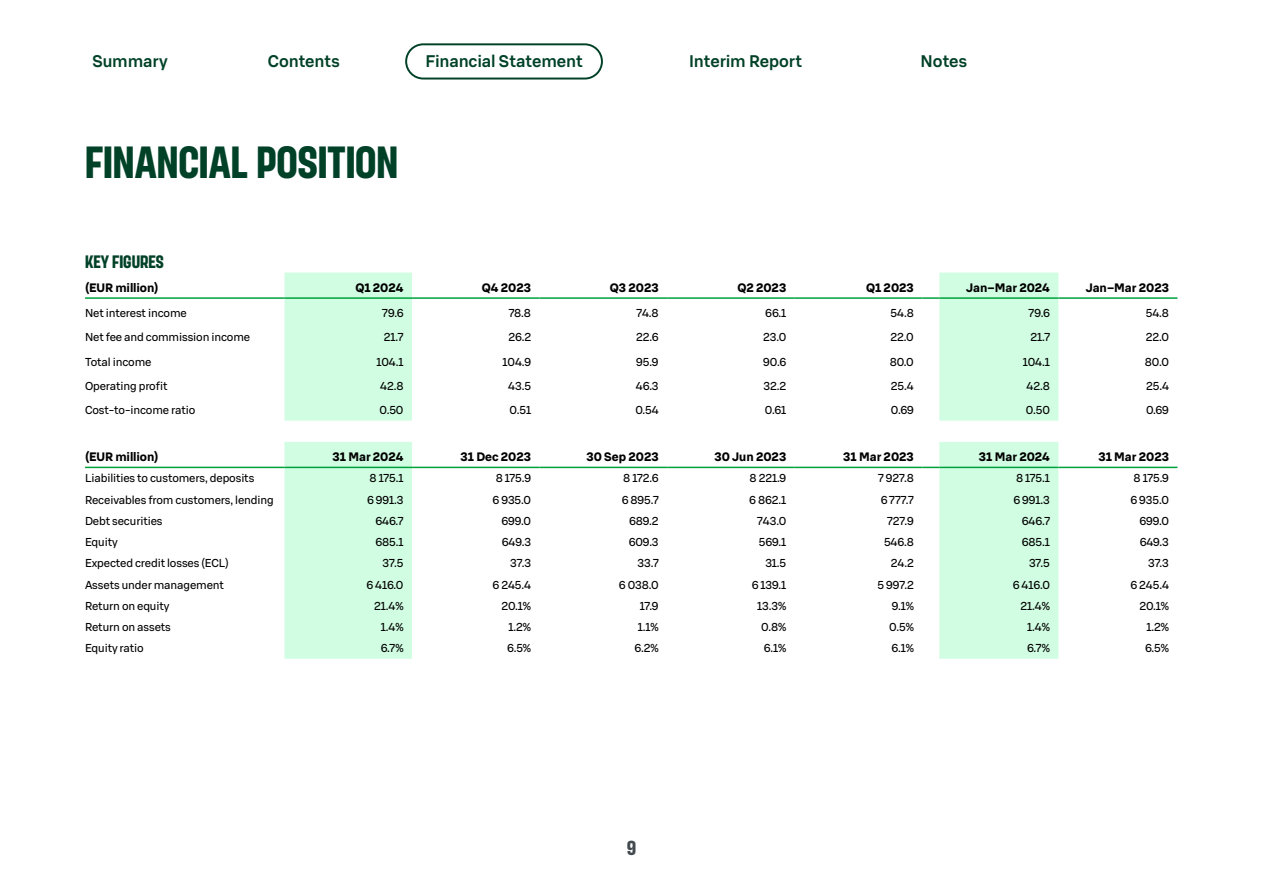
<style>
.page{position:relative;width:1263px;height:893px;background:#fff}
.page>*{position:absolute;margin:0;border:0;box-sizing:border-box;transform-origin:0 0}
.H2_Otsikko_A{font:700 45px "S Bonus Display";color:#004127}
.t1{font:700 20.25px "S Bonus Display";color:#424a4f}
.t2{font:700 18px "S Bonus Display";color:#004127}
.t3{font:500 16.5px "S Bonus UX";letter-spacing:-.005em;color:#004127}
.t4{font:700 12px "S Bonus UX";color:#000}
.t5{font:11.25px "S Bonus UX";letter-spacing:-.01em;color:#000}
</style>
<div class="page">
<svg style="left:284px;top:273px;width:774px;height:386px"></svg>
<hr style="left:85px;top:467px;width:199px;height:1px;background:#00a13c">
<hr style="left:284px;top:467px;width:128px;height:1px;background:#00a13c">
<hr style="left:412px;top:467px;width:128px;height:1px;background:#00a13c">
<hr style="left:540px;top:467px;width:127px;height:1px;background:#00a13c">
<hr style="left:667px;top:467px;width:128px;height:1px;background:#00a13c">
<hr style="left:795px;top:467px;width:127px;height:1px;background:#00a13c">
<svg style="left:922px;top:467px;width:17px;height:1px"></svg>
<hr style="left:939px;top:467px;width:119px;height:1px;background:#00a13c">
<hr style="left:1058px;top:467px;width:119px;height:1px;background:#00a13c">
<hr style="left:85px;top:297px;width:199px;height:2px;background:#00a13c">
<hr style="left:284px;top:297px;width:128px;height:2px;background:#00a13c">
<hr style="left:412px;top:297px;width:128px;height:2px;background:#00a13c">
<hr style="left:540px;top:297px;width:127px;height:2px;background:#00a13c">
<hr style="left:667px;top:297px;width:128px;height:2px;background:#00a13c">
<hr style="left:795px;top:297px;width:127px;height:2px;background:#00a13c">
<svg style="left:922px;top:297px;width:17px;height:2px"></svg>
<hr style="left:939px;top:297px;width:119px;height:2px;background:#00a13c">
<hr style="left:1058px;top:297px;width:119px;height:2px;background:#00a13c">
<h3 class="t3" style="left:92px;top:50px;width:77px">Summary</h3>
<h3 class="t3" style="left:268px;top:50px;width:73px">Contents</h3>
<h3 class="t3" style="left:425px;top:50px;width:159px">Financial Statement</h3>
<h3 class="t3" style="left:689px;top:50px;width:114px">Interim Report</h3>
<h3 class="t3" style="left:921px;top:50px;width:48px">Notes</h3>
<h2 class="H2_Otsikko_A" style="left:85px;top:134px;width:315px">FINANCIAL POSITION</h2>
<h3 class="t2" style="left:85px;top:251px;width:80px">KEY FIGURES</h3>
<p class="t4" style="left:85px;top:279px;width:75px">(EUR million)</p>
<p class="t4" style="left:355px;top:279px;width:50px">Q1 2024</p>
<p class="t4" style="left:482px;top:279px;width:51px">Q4 2023</p>
<p class="t4" style="left:610px;top:279px;width:50px">Q3 2023</p>
<p class="t4" style="left:737px;top:279px;width:50px">Q2 2023</p>
<p class="t4" style="left:866px;top:279px;width:49px">Q1 2023</p>
<p class="t4" style="left:966px;top:279px;width:85px">Jan–Mar 2024</p>
<p class="t4" style="left:1086px;top:279px;width:85px">Jan–Mar 2023</p>
<p class="t5" style="left:85px;top:306px;width:103px">Net interest income</p>
<p class="t5" style="left:382px;top:306px;width:23px">79.6</p>
<p class="t5" style="left:509px;top:306px;width:24px">78.8</p>
<p class="t5" style="left:636px;top:306px;width:24px">74.8</p>
<p class="t5" style="left:765px;top:306px;width:23px">66.1</p>
<p class="t5" style="left:890px;top:306px;width:25px">54.8</p>
<p class="t5" style="left:1028px;top:306px;width:23px">79.6</p>
<p class="t5" style="left:1146px;top:306px;width:25px">54.8</p>
<p class="t5" style="left:85px;top:330px;width:167px">Net fee and commission income</p>
<p class="t5" style="left:384px;top:330px;width:21px">21.7</p>
<p class="t5" style="left:508px;top:330px;width:24px">26.2</p>
<p class="t5" style="left:636px;top:330px;width:24px">22.6</p>
<p class="t5" style="left:763px;top:330px;width:25px">23.0</p>
<p class="t5" style="left:890px;top:330px;width:25px">22.0</p>
<p class="t5" style="left:1030px;top:330px;width:21px">21.7</p>
<p class="t5" style="left:1146px;top:330px;width:25px">22.0</p>
<p class="t5" style="left:85px;top:354px;width:68px">Total income</p>
<p class="t5" style="left:376px;top:354px;width:29px">104.1</p>
<p class="t5" style="left:503px;top:354px;width:30px">104.9</p>
<p class="t5" style="left:636px;top:354px;width:24px">95.9</p>
<p class="t5" style="left:763px;top:354px;width:24px">90.6</p>
<p class="t5" style="left:890px;top:354px;width:26px">80.0</p>
<p class="t5" style="left:1023px;top:354px;width:29px">104.1</p>
<p class="t5" style="left:1145px;top:354px;width:26px">80.0</p>
<p class="t5" style="left:85px;top:378px;width:84px">Operating profit</p>
<p class="t5" style="left:380px;top:378px;width:25px">42.8</p>
<p class="t5" style="left:508px;top:378px;width:24px">43.5</p>
<p class="t5" style="left:636px;top:378px;width:24px">46.3</p>
<p class="t5" style="left:763px;top:378px;width:24px">32.2</p>
<p class="t5" style="left:891px;top:378px;width:24px">25.4</p>
<p class="t5" style="left:1026px;top:378px;width:25px">42.8</p>
<p class="t5" style="left:1146px;top:378px;width:24px">25.4</p>
<p class="t5" style="left:85px;top:403px;width:112px">Cost-to-income ratio</p>
<p class="t5" style="left:380px;top:403px;width:25px">0.50</p>
<p class="t5" style="left:510px;top:403px;width:23px">0.51</p>
<p class="t5" style="left:635px;top:403px;width:25px">0.54</p>
<p class="t5" style="left:765px;top:403px;width:23px">0.61</p>
<p class="t5" style="left:891px;top:403px;width:24px">0.69</p>
<p class="t5" style="left:1026px;top:403px;width:25px">0.50</p>
<p class="t5" style="left:1146px;top:403px;width:24px">0.69</p>
<p class="t4" style="left:85px;top:449px;width:75px">(EUR million)</p>
<p class="t4" style="left:333px;top:449px;width:72px">31 Mar 2024</p>
<p class="t4" style="left:461px;top:449px;width:72px">31 Dec 2023</p>
<p class="t4" style="left:586px;top:449px;width:74px">30 Sep 2023</p>
<p class="t4" style="left:714px;top:449px;width:73px">30 Jun 2023</p>
<p class="t4" style="left:843px;top:449px;width:72px">31 Mar 2023</p>
<p class="t4" style="left:979px;top:449px;width:72px">31 Mar 2024</p>
<p class="t4" style="left:1098px;top:449px;width:72px">31 Mar 2023</p>
<p class="t5" style="left:85px;top:471px;width:171px">Liabilities to customers, deposits</p>
<p class="t5" style="left:370px;top:471px;width:35px">8 175.1</p>
<p class="t5" style="left:496px;top:471px;width:37px">8 175.9</p>
<p class="t5" style="left:623px;top:471px;width:37px">8 172.6</p>
<p class="t5" style="left:750px;top:471px;width:38px">8 221.9</p>
<p class="t5" style="left:878px;top:471px;width:37px">7 927.8</p>
<p class="t5" style="left:1016px;top:471px;width:35px">8 175.1</p>
<p class="t5" style="left:1133px;top:471px;width:37px">8 175.9</p>
<p class="t5" style="left:85px;top:492px;width:190px">Receivables from customers, lending</p>
<p class="t5" style="left:367px;top:492px;width:38px">6 991.3</p>
<p class="t5" style="left:493px;top:492px;width:40px">6 935.0</p>
<p class="t5" style="left:622px;top:492px;width:39px">6 895.7</p>
<p class="t5" style="left:749px;top:492px;width:38px">6 862.1</p>
<p class="t5" style="left:881px;top:492px;width:35px">6 777.7</p>
<p class="t5" style="left:1013px;top:492px;width:38px">6 991.3</p>
<p class="t5" style="left:1130px;top:492px;width:40px">6 935.0</p>
<p class="t5" style="left:85px;top:513px;width:79px">Debt securities</p>
<p class="t5" style="left:375px;top:513px;width:30px">646.7</p>
<p class="t5" style="left:501px;top:513px;width:31px">699.0</p>
<p class="t5" style="left:629px;top:513px;width:31px">689.2</p>
<p class="t5" style="left:757px;top:513px;width:30px">743.0</p>
<p class="t5" style="left:887px;top:513px;width:28px">727.9</p>
<p class="t5" style="left:1022px;top:513px;width:30px">646.7</p>
<p class="t5" style="left:1139px;top:513px;width:31px">699.0</p>
<p class="t5" style="left:85px;top:534px;width:34px">Equity</p>
<p class="t5" style="left:375px;top:534px;width:30px">685.1</p>
<p class="t5" style="left:502px;top:534px;width:31px">649.3</p>
<p class="t5" style="left:629px;top:534px;width:31px">609.3</p>
<p class="t5" style="left:759px;top:534px;width:29px">569.1</p>
<p class="t5" style="left:884px;top:534px;width:31px">546.8</p>
<p class="t5" style="left:1022px;top:534px;width:30px">685.1</p>
<p class="t5" style="left:1140px;top:534px;width:31px">649.3</p>
<p class="t5" style="left:85px;top:556px;width:145px">Expected credit losses (ECL)</p>
<p class="t5" style="left:383px;top:556px;width:22px">37.5</p>
<p class="t5" style="left:510px;top:556px;width:22px">37.3</p>
<p class="t5" style="left:637px;top:556px;width:23px">33.7</p>
<p class="t5" style="left:765px;top:556px;width:22px">31.5</p>
<p class="t5" style="left:891px;top:556px;width:24px">24.2</p>
<p class="t5" style="left:1029px;top:556px;width:22px">37.5</p>
<p class="t5" style="left:1148px;top:556px;width:22px">37.3</p>
<p class="t5" style="left:85px;top:577px;width:140px">Assets under management</p>
<p class="t5" style="left:366px;top:577px;width:39px">6 416.0</p>
<p class="t5" style="left:493px;top:577px;width:40px">6 245.4</p>
<p class="t5" style="left:619px;top:577px;width:41px">6 038.0</p>
<p class="t5" style="left:752px;top:577px;width:36px">6 139.1</p>
<p class="t5" style="left:878px;top:577px;width:38px">5 997.2</p>
<p class="t5" style="left:1013px;top:577px;width:39px">6 416.0</p>
<p class="t5" style="left:1130px;top:577px;width:40px">6 245.4</p>
<p class="t5" style="left:85px;top:598px;width:86px">Return on equity</p>
<p class="t5" style="left:374px;top:598px;width:31px">21.4%</p>
<p class="t5" style="left:501px;top:598px;width:31px">20.1%</p>
<p class="t5" style="left:640px;top:598px;width:20px">17.9</p>
<p class="t5" style="left:757px;top:598px;width:31px">13.3%</p>
<p class="t5" style="left:892px;top:598px;width:24px">9.1%</p>
<p class="t5" style="left:1020px;top:598px;width:31px">21.4%</p>
<p class="t5" style="left:1139px;top:598px;width:31px">20.1%</p>
<p class="t5" style="left:85px;top:619px;width:87px">Return on assets</p>
<p class="t5" style="left:381px;top:619px;width:24px">1.4%</p>
<p class="t5" style="left:509px;top:619px;width:24px">1.2%</p>
<p class="t5" style="left:638px;top:619px;width:22px">1.1%</p>
<p class="t5" style="left:761px;top:619px;width:27px">0.8%</p>
<p class="t5" style="left:889px;top:619px;width:26px">0.5%</p>
<p class="t5" style="left:1027px;top:619px;width:24px">1.4%</p>
<p class="t5" style="left:1146px;top:619px;width:24px">1.2%</p>
<p class="t5" style="left:85px;top:641px;width:60px">Equity ratio</p>
<p class="t5" style="left:381px;top:641px;width:24px">6.7%</p>
<p class="t5" style="left:507px;top:641px;width:25px">6.5%</p>
<p class="t5" style="left:635px;top:641px;width:26px">6.2%</p>
<p class="t5" style="left:764px;top:641px;width:24px">6.1%</p>
<p class="t5" style="left:891px;top:641px;width:24px">6.1%</p>
<p class="t5" style="left:1027px;top:641px;width:24px">6.7%</p>
<p class="t5" style="left:1145px;top:641px;width:25px">6.5%</p>
<h2 class="t1" style="left:627px;top:835px;width:11px">9</h2>
</div>
